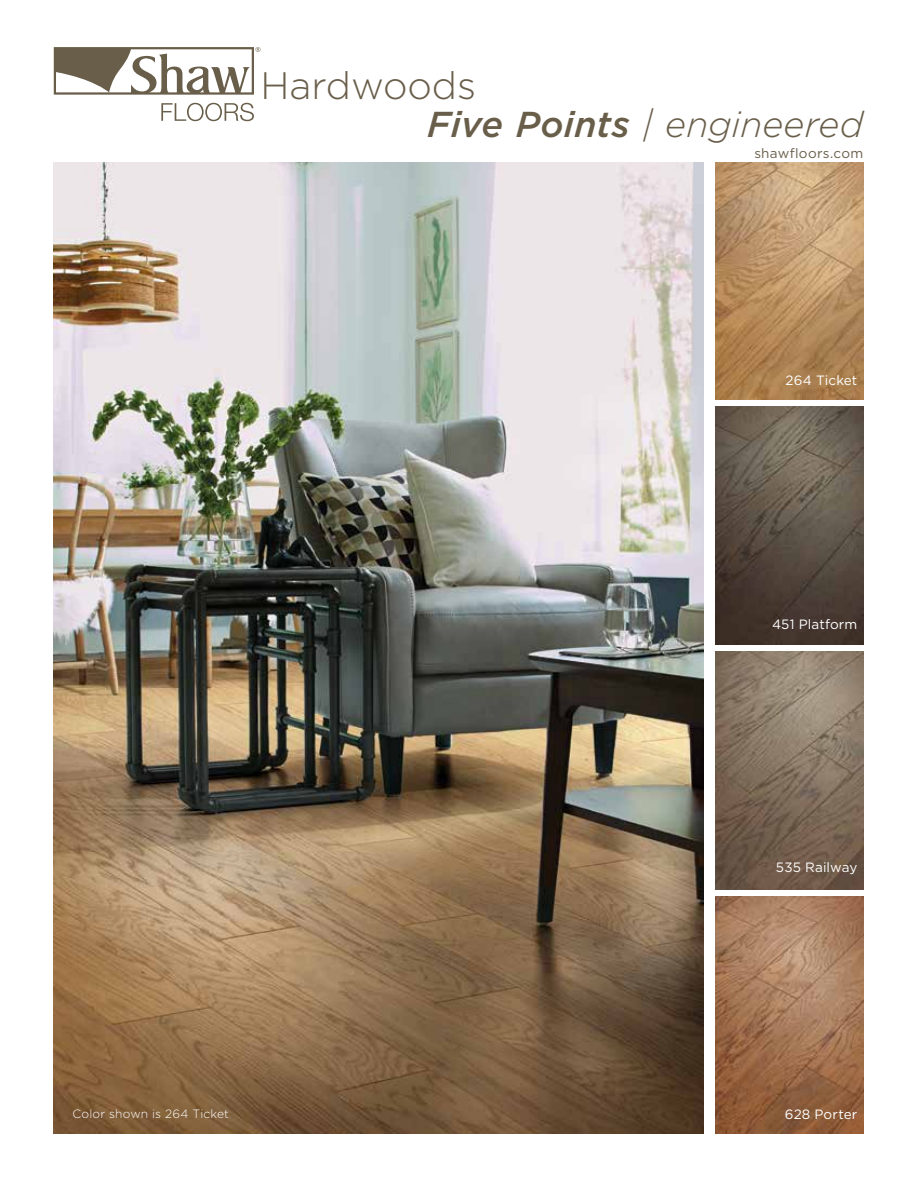
<style>
.page{position:relative;width:918px;height:1188px;background:#fff}
.page>*{position:absolute;margin:0;border:0;box-sizing:border-box;transform-origin:0 0}
.t1{font:300 38.25px "Gotham";color:#695e4a}
.t2{font:italic 300 36px "Gotham";color:#695e4a}
.t3{font:13.5px "Gotham";letter-spacing:.005em;color:#fff}
.t4{font:13.5px "Gotham";letter-spacing:.025em;color:#695e4a}
.t5{font:300 12px "Gotham";letter-spacing:.01em;color:#fff}
.s1{font-weight:500}
</style>
<div class="page">
<img style="left:54px;top:162px;width:649px;height:972px">
<img style="left:715px;top:897px;width:148px;height:237px">
<img style="left:715px;top:162px;width:148px;height:237px">
<img style="left:715px;top:407px;width:148px;height:237px">
<img style="left:715px;top:652px;width:148px;height:237px">
<svg style="left:161px;top:103px;width:93px;height:18px"></svg>
<svg style="left:54px;top:47px;width:206px;height:48px"></svg>
<h1 class="t1" style="left:260px;top:61px;width:217px">Hardwoods</h1>
<h2 class="t2" style="left:427px;top:101px;width:438px"><span class="s1">Five Points</span> | engineered</h2>
<p class="t4" style="left:754px;top:145px;width:111px">shawfloors.com</p>
<p class="t3" style="left:786px;top:372px;width:73px">264 Ticket</p>
<p class="t3" style="left:772px;top:616px;width:87px">451 Platform</p>
<p class="t3" style="left:776px;top:859px;width:83px">535 Railway</p>
<p class="t5" style="left:72px;top:1106px;width:158px">Color shown is 264 Ticket</p>
<p class="t3" style="left:785px;top:1105px;width:74px">628 Porter</p>
</div>
